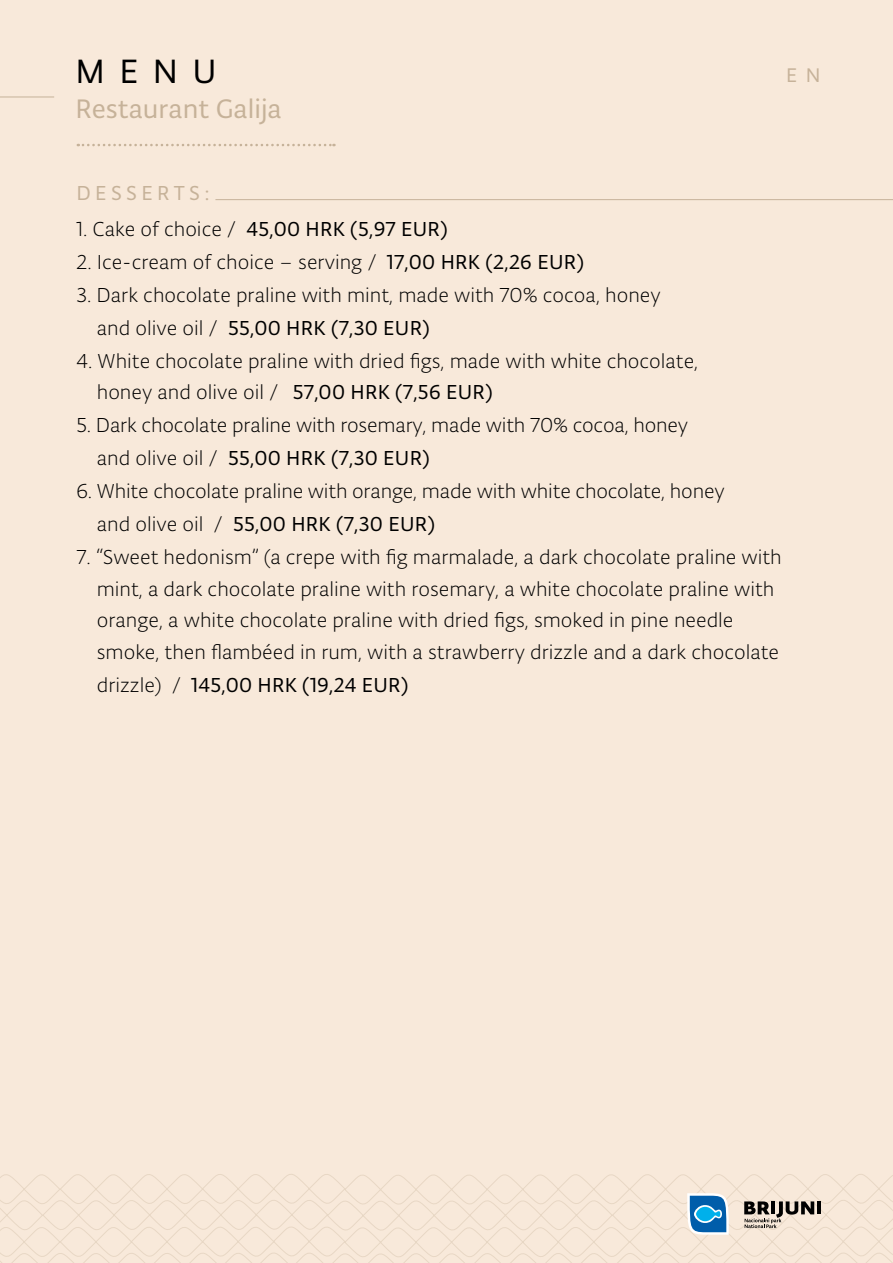
<style>
.page{position:relative;width:893px;height:1263px;background:#f8e9da}
.page>*{position:absolute;margin:0;border:0;box-sizing:border-box;transform-origin:0 0}
.t1{font:35.85px "Typonine Sans Pro Normal";color:#000}
.t2{font:28.5px "Typonine Sans Pro Normal";color:#c6b299}
.t3{font:300 21.6px/31.5px "Typonine Sans Pro";color:#000}
.t4{font:21.6px "Typonine Sans Pro Normal";letter-spacing:.01em;color:#000}
.t5{font:21.6px "Typonine Sans Pro Normal";letter-spacing:.2em;color:#c6b299}
.t6{font:21px "Typonine Sans Pro Normal";color:#c6b299}
.s1{font-family:"Typonine Sans Pro";font-weight:300}
.s2{font-family:"Typonine Sans Pro Normal";font-weight:400}
</style>
<div class="page">
<svg style="left:78px;top:144px;width:256px;height:2px"></svg>
<hr style="left:0;top:97px;width:54px;height:1px;background:#c6b299">
<svg style="left:0;top:1174px;width:893px;height:89px"></svg>
<svg style="left:744px;top:1201px;width:70px;height:27px"></svg>
<hr style="left:817px;top:1201px;width:4px;height:13px;background:#000">
<svg style="left:687px;top:1193px;width:42px;height:42px;background:#589ecc"></svg>
<hr style="left:215px;top:199px;width:678px;height:1px;background:#c6b299">
<h1 class="t1" style="left:75px;top:51px;width:143px">MENU</h1>
<h2 class="t2" style="left:75px;top:92px;width:208px">Restaurant Galija</h2>
<p class="t6" style="left:786px;top:63px;width:36px">E N</p>
<p class="t5" style="left:77px;top:180px;width:135px">DESSERTS:</p>
<p class="t4" style="left:77px;top:216px;width:373px"><span class="s1">1. Cake of choice /</span> 45,00 HRK (5,97 EUR)</p>
<p class="t3" style="left:77px;top:246px;width:509px">2. Ice-cream of choice – serving / <span class="s2">17,00 HRK (2,26 EUR)</span></p>
<p class="t3" style="left:77px;top:279px;width:586px">3. Dark chocolate praline with mint, made with 70% cocoa, honey</p>
<p class="t4" style="left:97px;top:315px;width:335px"><span class="s1">and olive oil /</span> 55,00 HRK (7,30 EUR)</p>
<p class="t3" style="left:97px;top:345px;width:603px;text-indent:-20px">4. White chocolate praline with dried figs, made with white chocolate, honey and olive oil / <span class="s2">57,00 HRK (7,56 EUR)</span></p>
<p class="t3" style="left:77px;top:409px;width:613px">5. Dark chocolate praline with rosemary, made with 70% cocoa, honey</p>
<p class="t4" style="left:97px;top:446px;width:335px"><span class="s1">and olive oil /</span> 55,00 HRK (7,30 EUR)</p>
<p class="t3" style="left:77px;top:475px;width:650px">6. White chocolate praline with orange, made with white chocolate, honey</p>
<p class="t4" style="left:97px;top:512px;width:340px"><span class="s1">and olive oil /</span> 55,00 HRK (7,30 EUR)</p>
<p class="t3" style="left:97px;top:541px;width:686px;text-indent:-20px">7. “Sweet hedonism” (a crepe with fig marmalade, a dark chocolate praline with mint, a dark chocolate praline with rosemary, a white chocolate praline with orange, a white chocolate praline with dried figs, smoked in pine needle smoke, then flambéed in rum, with a strawberry drizzle and a dark chocolate</p>
<p class="t4" style="left:97px;top:672px;width:313px"><span class="s1">drizzle) /</span> 145,00 HRK (19,24 EUR)</p>
</div>
